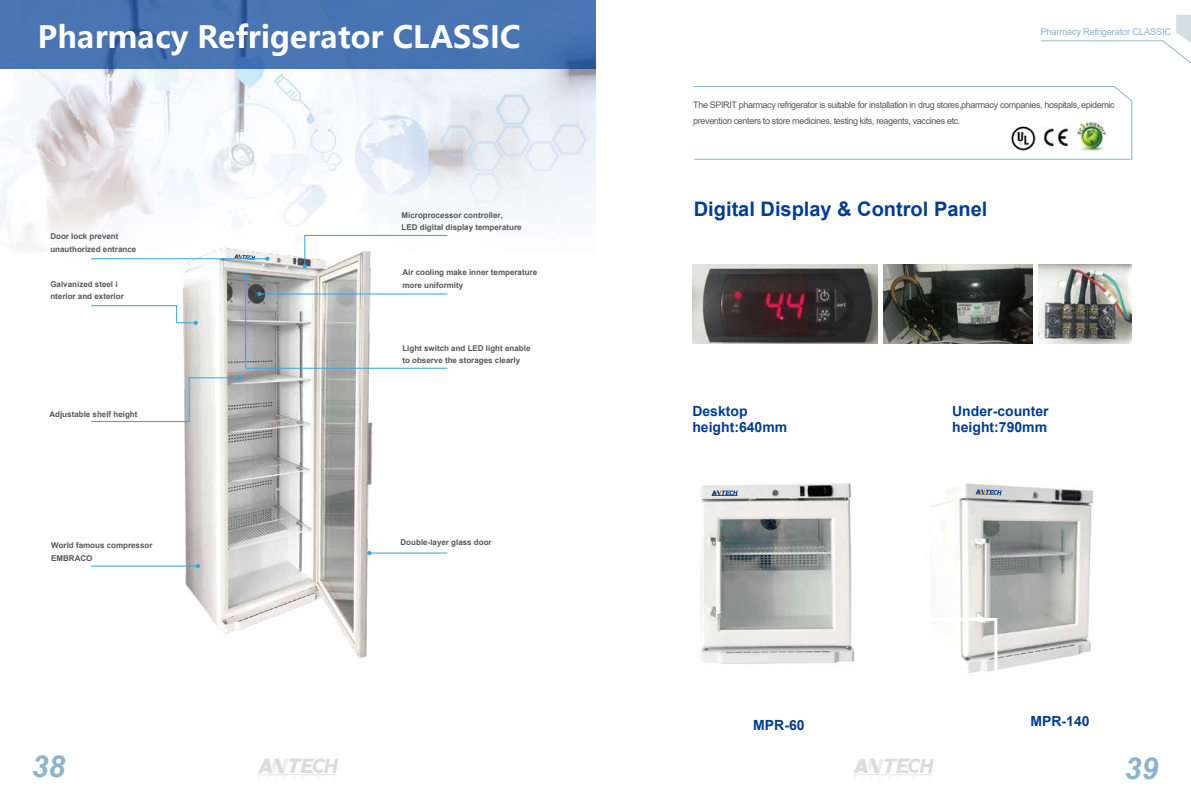
<style>
.page{position:relative;width:1191px;height:808px;background:#fff}
.page>*{position:absolute;margin:0;border:0;box-sizing:border-box;transform-origin:0 0}
.t1{font:700 30.4px "Microsoft Ya Hei";color:#fff}
.t2{font:italic 700 30.2px "Arial";color:#8cb4cc}
.t3{font:700 20px "Arial";color:#003d94}
.t4{font:700 14px/16px "Arial";color:#003d94}
.t5{font:9.3px "Arial";letter-spacing:-.02em;color:#8cb4cc}
.t6{font:9px/16px "Arial";letter-spacing:-.04em;color:#595757}
.t7{font:700 8px/12.4px "Arial";color:#595757}
</style>
<div class="page">
<img style="left:932px;top:483px;width:162px;height:190px">
<img style="left:0;top:69px;width:595px;height:711px">
<img style="left:64px;top:122px;width:444px;height:592px">
<svg style="left:693px;top:86px;width:439px;height:74px"></svg>
<img style="left:1039px;top:121px;width:69px;height:31px">
<img style="left:1076px;top:120px;width:31px;height:32px">
<svg style="left:1040px;top:15px;width:151px;height:49px"></svg>
<hr style="left:91px;top:566px;width:107px;height:1px;background:#2ea7e0">
<hr style="left:369px;top:553px;width:78px;height:1px;background:#2ea7e0">
<svg style="left:258px;top:758px;width:80px;height:21px"></svg>
<svg style="left:853px;top:758px;width:80px;height:21px"></svg>
<img style="left:692px;top:264px;width:185px;height:79px">
<img style="left:883px;top:264px;width:149px;height:79px">
<img style="left:1038px;top:264px;width:93px;height:79px">
<svg style="left:91px;top:305px;width:107px;height:20px"></svg>
<svg style="left:91px;top:376px;width:151px;height:46px"></svg>
<svg style="left:196px;top:564px;width:4px;height:4px"></svg>
<svg style="left:243px;top:274px;width:205px;height:95px"></svg>
<svg style="left:303px;top:235px;width:145px;height:33px"></svg>
<svg style="left:367px;top:551px;width:4px;height:4px"></svg>
<div style="left:0;top:0;width:595px;height:69px;background:#4975b3"></div>
<img style="left:699px;top:483px;width:156px;height:181px">
<svg style="left:234px;top:254px;width:21px;height:7px"></svg>
<svg style="left:711px;top:490px;width:26px;height:5px"></svg>
<svg style="left:975px;top:489px;width:26px;height:7px"></svg>
<hr style="left:91px;top:258px;width:176px;height:1px;background:#2ea7e0">
<svg style="left:265px;top:257px;width:4px;height:4px"></svg>
<img style="left:1005px;top:122px;width:33px;height:32px">
<h1 class="t1" style="left:37px;top:16px;width:484px">Pharmacy Refrigerator CLASSIC</h1>
<p class="t7" style="left:50px;top:230px;width:87px">Door lock prevent unauthorized entrance</p>
<p class="t7" style="left:50px;top:278px;width:75px">Galvanized steel i nterior and exterior</p>
<p class="t7" style="left:49px;top:408px;width:90px">Adjustable shelf height</p>
<p class="t7" style="left:401px;top:209px;width:122px">Microprocessor controller,<br>LED digital display temperature</p>
<p class="t7" style="left:402px;top:267px;width:136px">Air cooling make inner temperature more uniformity</p>
<p class="t7" style="left:402px;top:342px;width:130px">Light switch and LED light enable to observe the storages clearly</p>
<p class="t7" style="left:51px;top:539px;width:103px">World famous compressor</p>
<p class="t7" style="left:400px;top:536px;width:93px">Double-layer glass door</p>
<p class="t7" style="left:51px;top:552px;width:43px">EMBRACO</p>
<p class="t5" style="left:1040px;top:26px;width:132px">Pharmacy Refrigerator CLASSIC</p>
<p class="t6" style="left:693px;top:97px;width:423px">The SPIRIT pharmacy refrigerator is suitable for installation in drug stores,pharmacy companies, hospitals, epidemic prevention centers to store medicines, testing kits, reagents, vaccines etc.</p>
<h3 class="t3" style="left:694px;top:195px;width:295px">Digital Display &amp; Control Panel</h3>
<h3 class="t4" style="left:692px;top:403px;width:96px">Desktop height:640mm</h3>
<h3 class="t4" style="left:952px;top:403px;width:98px">Under-counter height:790mm</h3>
<h3 class="t4" style="left:753px;top:717px;width:53px">MPR-60</h3>
<h3 class="t4" style="left:1030px;top:713px;width:61px">MPR-140</h3>
<h2 class="t2" style="left:31px;top:747px;width:35px">38</h2>
<h2 class="t2" style="left:1124px;top:748px;width:35px">39</h2>
</div>
